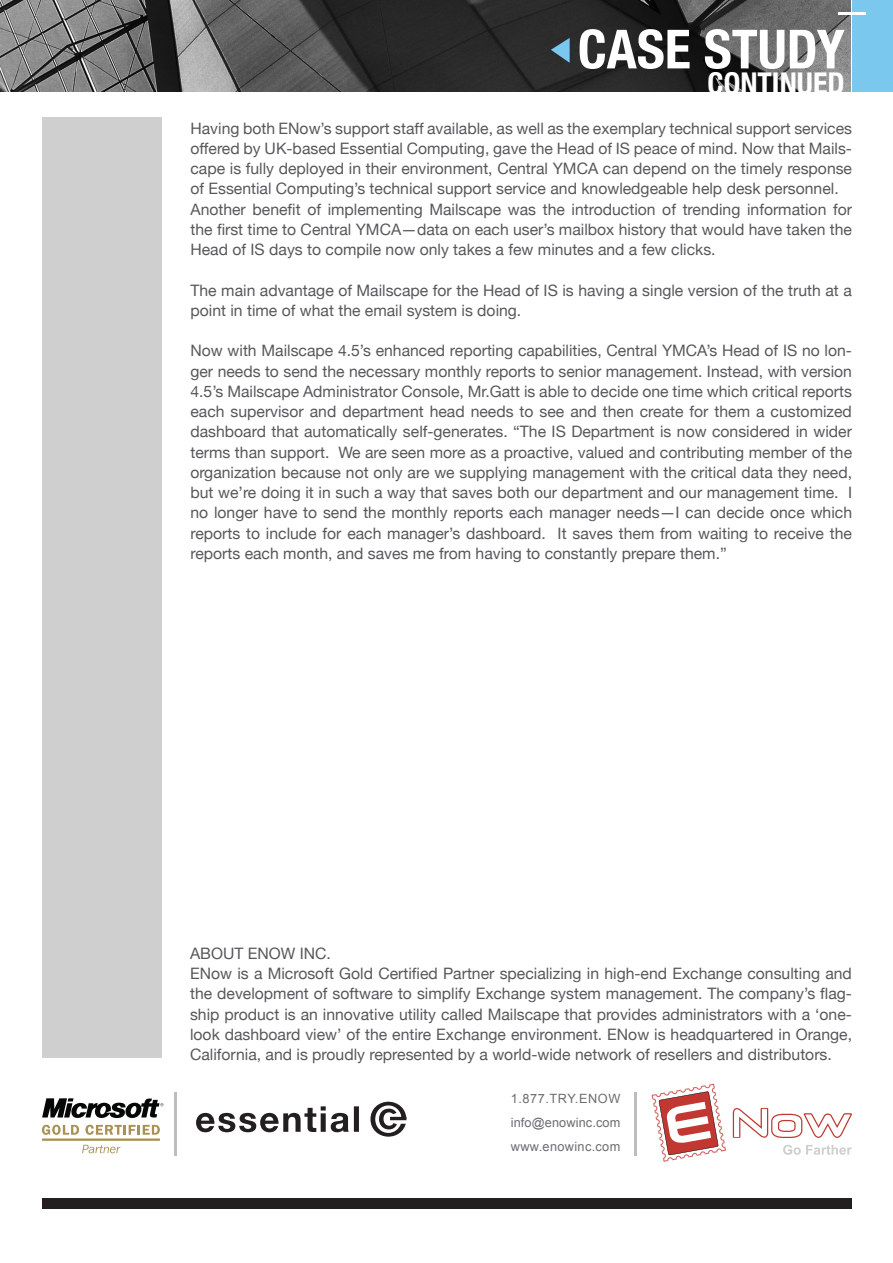
<style>
.page{position:relative;width:893px;height:1263px;background:#fff}
.page>*{position:absolute;margin:0;border:0;box-sizing:border-box;transform-origin:0 0}
.t1{font:700 condensed 54px "Helvetica Neue";color:#fff}
.t2{font:700 condensed 30px "Helvetica Neue";color:#fff}
.t3{font:15.75px/20.2px "Helvetica Neue";color:#57585a;text-align:justify}
.t4{font:12.75px "Arial";letter-spacing:.025em;color:#6c6d70}
.t5{font:12.75px "Arial";letter-spacing:.045em;color:#6c6d70}
</style>
<div class="page">
<img style="left:0;top:0;width:851px;height:92px">
<div style="left:853px;top:0;width:40px;height:92px;background:#7bc8ef"></div>
<hr style="left:838px;top:13px;width:28px;height:2px;background:#fff">
<div style="left:43px;top:1198px;width:809px;height:11px;background:#231f20"></div>
<div style="left:43px;top:118px;width:119px;height:940px;background:#cfcfcf"></div>
<svg style="left:551px;top:38px;width:19px;height:25px"></svg>
<hr style="left:634px;top:1093px;width:2px;height:63px;background:#bcbdc0">
<hr style="left:175px;top:1093px;width:2px;height:63px;background:#bcbdc0">
<svg style="left:82px;top:1145px;width:38px;height:8px"></svg>
<svg style="left:42px;top:1125px;width:37px;height:10px"></svg>
<svg style="left:85px;top:1125px;width:75px;height:10px"></svg>
<hr style="left:42px;top:1138px;width:118px;height:3px;background:#a79154">
<svg style="left:42px;top:1098px;width:121px;height:20px"></svg>
<svg style="left:196px;top:1102px;width:210px;height:35px"></svg>
<svg style="left:652px;top:1084px;width:74px;height:78px"></svg>
<svg style="left:733px;top:1108px;width:119px;height:30px"></svg>
<svg style="left:783px;top:1145px;width:69px;height:10px"></svg>
<p class="t1" style="left:578px;top:17px;width:268px">CASE STUDY</p>
<p class="t2" style="left:707px;top:65px;width:139px">CONTINUED</p>
<p class="t3" style="left:190px;top:118px;width:663px">Having both ENow’s support staff available, as well as the exemplary technical support services offered by UK-based Essential Computing, gave the Head of IS peace of mind. Now that Mails&shy;cape is fully deployed in their environment, Central YMCA can depend on the timely response of Essential Computing’s technical support service and knowledgeable help desk personnel.</p>
<p class="t3" style="left:190px;top:199px;width:663px">Another benefit of implementing Mailscape was the introduction of trending information for the first time to Central YMCA—data on each user’s mailbox history that would have taken the Head of IS days to compile now only takes a few minutes and a few clicks.</p>
<p class="t3" style="left:190px;top:280px;width:663px">The main advantage of Mailscape for the Head of IS is having a single version of the truth at a point in time of what the email system is doing.</p>
<p class="t3" style="left:190px;top:340px;width:663px">Now with Mailscape 4.5’s enhanced reporting capabilities, Central YMCA’s Head of IS no lon&shy;ger needs to send the necessary monthly reports to senior management. Instead, with version 4.5’s Mailscape Administrator Console, Mr.Gatt is able to decide one time which critical reports each supervisor and department head needs to see and then create for them a customized dashboard that automatically self-generates. “The IS Department is now considered in wider terms than support. We are seen more as a proactive, valued and contributing member of the organization because not only are we supplying management with the critical data they need, but we’re doing it in such a way that saves both our department and our management time. I no longer have to send the monthly reports each manager needs—I can decide once which reports to include for each manager’s dashboard. It saves them from waiting to receive the reports each month, and saves me from having to constantly prepare them.”</p>
<p class="t3" style="left:190px;top:943px;width:142px">ABOUT ENOW INC.</p>
<p class="t3" style="left:190px;top:963px;width:663px">ENow is a Microsoft Gold Certified Partner specializing in high-end Exchange consulting and the development of software to simplify Exchange system management. The company’s flag&shy;ship product is an innovative utility called Mailscape that provides administrators with a ‘one&shy;look dashboard view’ of the entire Exchange environment. ENow is headquartered in Orange, California, and is proudly represented by a world-wide network of resellers and distributors.</p>
<p class="t5" style="left:511px;top:1091px;width:111px">1.877.TRY.ENOW</p>
<p class="t4" style="left:511px;top:1115px;width:111px">info@enowinc.com</p>
<p class="t4" style="left:511px;top:1139px;width:111px">www.enowinc.com</p>
</div>
